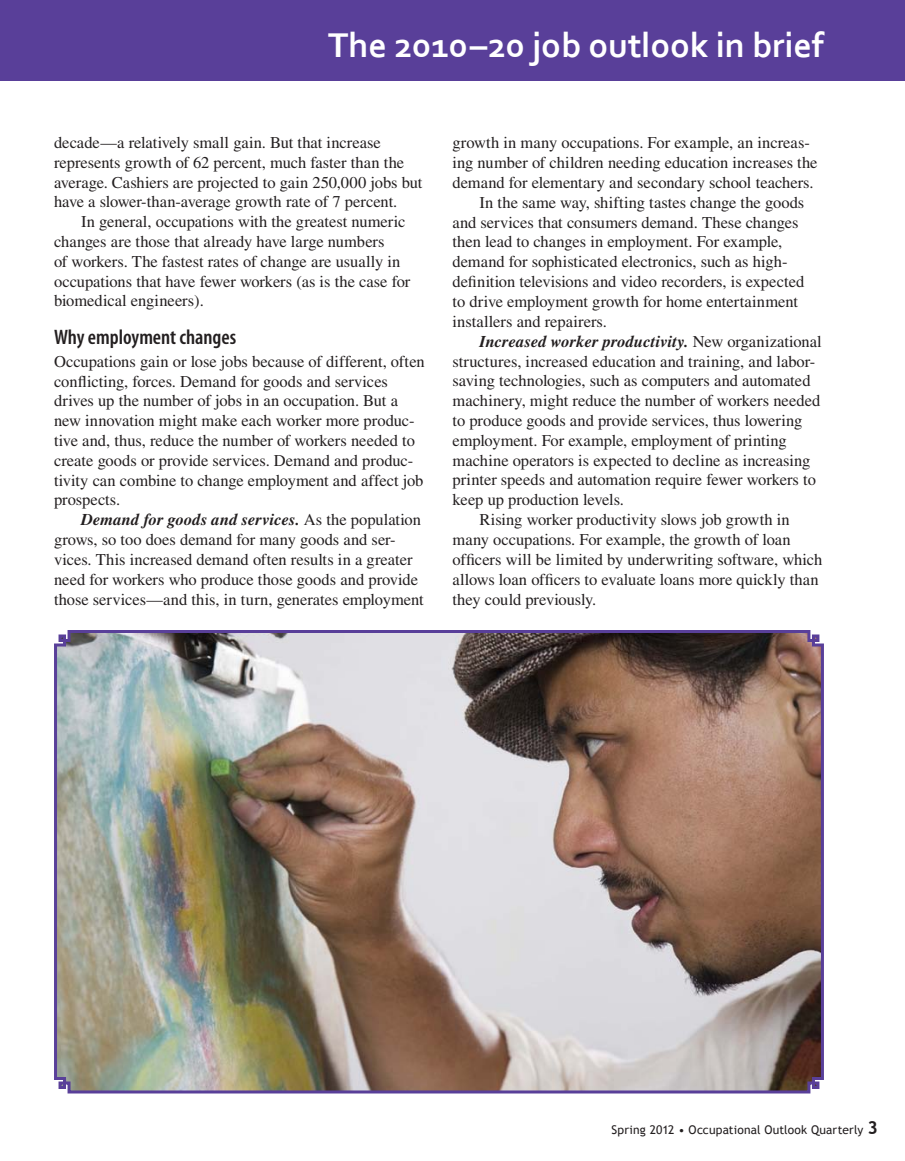
<style>
.page{position:relative;width:905px;height:1161px;background:#fff}
.page>*{position:absolute;margin:0;border:0;box-sizing:border-box;transform-origin:0 0}
.Body_Copy_No_Indent{font:700 36px "Corbel";letter-spacing:-.005em;color:#fff}
.Sub_Heading{font:600 condensed 21px "Myriad Pro";color:#231f20}
.Body_Indent{font:16.5px/19.8px "Times";letter-spacing:-.005em;color:#231f20}
.Body_Subheading{font:16.5px/19.8px "Times";letter-spacing:-.005em;color:#231f20}
.Body_No_Indent{font:16.5px/19.8px "Times";letter-spacing:-.005em;color:#231f20}
.Footer_Right{font:12px "Trebuchet MS";letter-spacing:.01em;color:#231f20}
.s1{font-weight:700;font-style:italic}
.s2{font-weight:700;font-size:18px}
</style>
<div class="page">
<div style="left:0;top:0;width:904px;height:81px;background:#593f99"></div>
<img style="left:54px;top:630px;width:770px;height:464px">
<p class="Body_Copy_No_Indent" style="left:328px;top:23px;width:497px">The 2010–20 job outlook in brief</p>
<p class="Body_Indent" style="left:54px;top:132px;width:370px">decade—a relatively small gain. But that increase represents growth of 62 percent, much faster than the average. Cashiers are projected to gain 250,000 jobs but have a slower-than-average growth rate of 7 percent.</p>
<p class="Body_Indent" style="left:54px;top:212px;width:358px;text-indent:27px">In general, occupations with the greatest numeric changes are those that already have large numbers<br>of workers. The fastest rates of change are usually in occupations that have fewer workers (as is the case for biomedical engineers).</p>
<p class="Sub_Heading" style="left:54px;top:325px;width:184px">Why employment changes</p>
<p class="Body_No_Indent" style="left:54px;top:351px;width:372px">Occupations gain or lose jobs because of different, often conflicting, forces. Demand for goods and services drives up the number of jobs in an occupation. But a new innovation might make each worker more produc&shy;tive and, thus, reduce the number of workers needed to create goods or provide services. Demand and produc&shy;tivity can combine to change employment and affect job prospects.</p>
<p class="Body_Subheading" style="left:54px;top:510px;width:371px;text-indent:27px"><span class="s1">Demand for goods and services.</span> As the population grows, so too does demand for many goods and ser&shy;vices. This increased demand often results in a greater need for workers who produce those goods and provide those services—and this, in turn, generates employment</p>
<p class="Body_Subheading" style="left:452px;top:132px;width:366px">growth in many occupations. For example, an increas&shy;ing number of children needing education increases the demand for elementary and secondary school teachers.</p>
<p class="Body_Indent" style="left:452px;top:192px;width:353px;text-indent:27px">In the same way, shifting tastes change the goods and services that consumers demand. These changes then lead to changes in employment. For example, demand for sophisticated electronics, such as high&shy;definition televisions and video recorders, is expected to drive employment growth for home entertainment installers and repairers.</p>
<p class="Body_Subheading" style="left:452px;top:331px;width:371px;text-indent:27px"><span class="s1">Increased worker productivity.</span> New organizational structures, increased education and training, and labor&shy;saving technologies, such as computers and automated machinery, might reduce the number of workers needed to produce goods and provide services, thus lowering employment. For example, employment of printing machine operators is expected to decline as increasing printer speeds and automation require fewer workers to keep up production levels.</p>
<p class="Body_Indent" style="left:452px;top:510px;width:371px;text-indent:27px">Rising worker productivity slows job growth in many occupations. For example, the growth of loan officers will be limited by underwriting software, which allows loan officers to evaluate loans more quickly than they could previously.</p>
<p class="Footer_Right" style="left:611px;top:1123px;width:268px">Spring 2012 • Occupational Outlook Quarterly <span class="s2">3</span></p>
</div>
